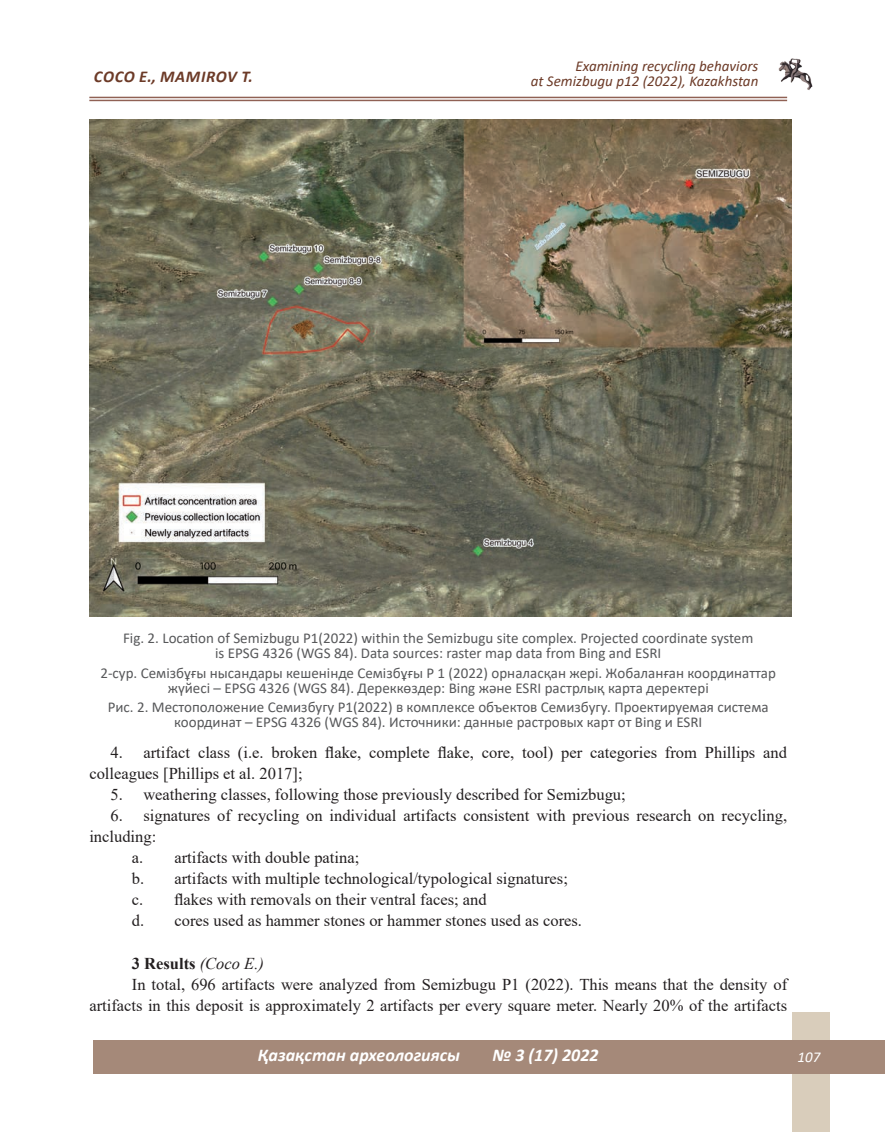
<style>
.page{position:relative;width:885px;height:1132px;background:#fff}
.page>*{position:absolute;margin:0;border:0;box-sizing:border-box;transform-origin:0 0}
.t1{font:italic 700 18px "Calibri";color:#fff}
.t2{font:16.5px/21px "Times New Roman";color:#231f20}
.t3{font:700 16.5px "Times New Roman";color:#231f20}
.t4{font:italic 700 16.5px "Calibri";letter-spacing:.035em;color:#6c3a27}
.t5{font:15px/15px "Calibri";color:#57585a;text-align:center}
.t6{font:italic 15px/15px "Calibri";color:#6c3a27;text-align:right}
.t7{font:italic 15px "Calibri";color:#fff}
.s1{font-weight:400;font-style:italic}
</style>
<div class="page">
<img style="left:778px;top:58px;width:35px;height:32px">
<hr style="left:89px;top:97px;width:698px;height:1px;background:#906154">
<hr style="left:89px;top:100px;width:698px;height:1px;background:#906154">
<div style="left:792px;top:1012px;width:37px;height:119px;background:#d9cdbb"></div>
<div style="left:0;top:1040px;width:884px;height:33px;background:#a58979"></div>
<div style="left:0;top:1022px;width:93px;height:68px;background:#fff"></div>
<img style="left:89px;top:119px;width:702px;height:497px">
<p class="t4" style="left:94px;top:64px;width:160px">COCO E., MA MIROV T.</p>
<p class="t6" style="left:530px;top:58px;width:229px">Examining recycling behaviors<br>at Semizbugu p12 (2022), Kazakhstan</p>
<p class="t5" style="left:123px;top:630px;width:631px">Fig. 2. Location of Semizbugu P1(2022) within the Semizbugu site complex. Projected coordinate system is EPSG 4326 (WGS 84). Data sources: raster map data from Bing and ESRI</p>
<p class="t5" style="left:100px;top:664px;width:677px">2-сур. Семізбұғы нысандары кешенінде Семізбұғы Р 1 (2022) орналасқан жері. Жобаланған координаттар жүйесі – EPSG 4326 (WGS 84). Дереккөздер: Bing және ESRI растрлық карта деректері</p>
<p class="t5" style="left:108px;top:699px;width:662px">Рис. 2. Местоположение Семизбугу P1(2022) в комплексе объектов Семизбугу. Проектируемая система координат – EPSG 4326 (WGS 84). Источники: данные растровых карт от Bing и ESRI</p>
<p class="t2" style="left:89px;top:741px;width:699px;text-indent:21px">4. artifact class (i.e. broken flake, complete flake, core, tool) per categories from Phillips and colleagues [Phillips et al. 2017];</p>
<p class="t2" style="left:111px;top:783px;width:516px">5. weathering classes, following those previously described for Semizbugu;</p>
<p class="t2" style="left:111px;top:804px;width:678px">6. signatures of recycling on individual artifacts consistent with previous research on recycling,</p>
<p class="t2" style="left:89px;top:825px;width:68px">including:</p>
<p class="t2" style="left:132px;top:846px;width:229px">a. artifacts with double patina;</p>
<p class="t2" style="left:132px;top:867px;width:437px">b. artifacts with multiple technological/typological signatures;</p>
<p class="t2" style="left:132px;top:888px;width:356px">c. flakes with removals on their ventral faces; and</p>
<p class="t2" style="left:132px;top:909px;width:451px">d. cores used as hammer stones or hammer stones used as cores.</p>
<p class="t3" style="left:132px;top:950px;width:133px">3 Results <span class="s1">(Coco E.)</span></p>
<p class="t2" style="left:132px;top:972px;width:656px">In total, 696 artifacts were analyzed from Semizbugu P1 (2022). This means that the density of</p>
<p class="t2" style="left:89px;top:993px;width:699px">artifacts in this deposit is approximately 2 artifacts per every square meter. Nearly 20% of the artifacts</p>
<p class="t1" style="left:258px;top:1042px;width:204px">ҚАЗАҚСТАН АРХЕОЛОГИЯСЫ</p>
<p class="t1" style="left:492px;top:1042px;width:108px">№ 3 (17) 2022</p>
<p class="t7" style="left:797px;top:1046px;width:24px">107</p>
</div>
